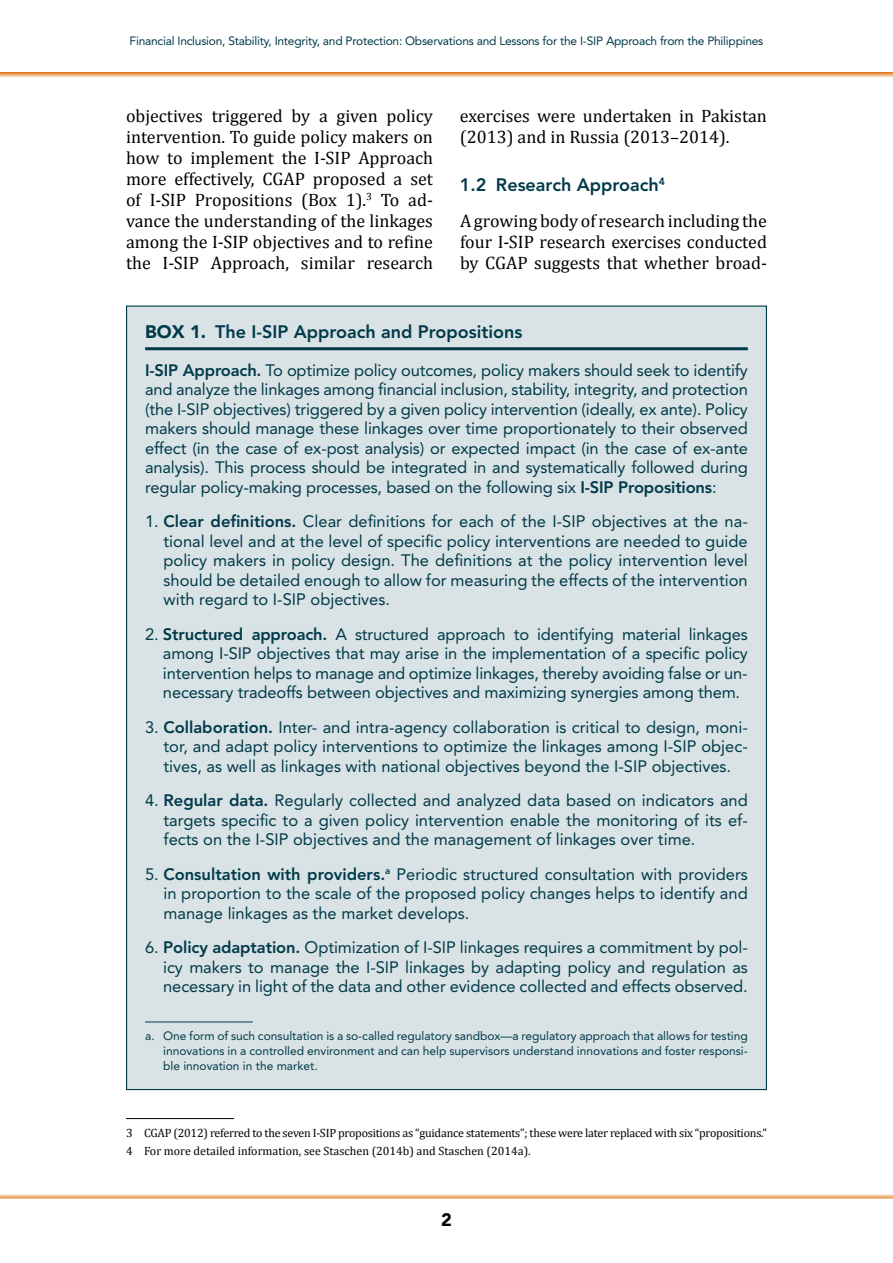
<style>
.page{position:relative;width:893px;height:1263px;background:#fff}
.page>*{position:absolute;margin:0;border:0;box-sizing:border-box;transform-origin:0 0}
.t1{font:18px/21px "Cambria";color:#000}
.t2{font:800 18px "Avenir LT Std";color:#003a4a}
.t3{font:900 18px "Avenir LT Std";color:#000}
.t4{font:16.5px/19.5px "Avenir LT Std";color:#003a4a;text-align:justify}
.t5{font:12px/15px "Avenir LT Std";letter-spacing:-.02em;color:#003a4a;text-align:justify}
.t6{font:12px/18px "Cambria";letter-spacing:-.02em;color:#000}
.s1{font-family:"Avenir LT Std";font-weight:800;color:#003a4a}
.s2{font-weight:900}
.s3{font-weight:800}
</style>
<div class="page">
<svg style="left:0;top:1194px;width:893px;height:4px;background:#f1c49b"></svg>
<svg style="left:0;top:72px;width:893px;height:6px"></svg>
<div style="left:127px;top:306px;width:639px;height:783px;background:#d9e2e4"></div>
<hr style="left:145px;top:347px;width:603px;height:3px;background:#003a4a">
<hr style="left:145px;top:1021px;width:108px;height:1px;background:#003a4a">
<hr style="left:126px;top:1118px;width:108px;height:1px;background:#000">
<p class="t5" style="left:130px;top:34px;width:635px">Financial Inclusion, Stability, Integrity, and Protection: Observations and Lessons for the I-SIP Approach from the Philippines</p>
<p class="t1" style="left:126px;top:105px;width:308px;text-align:justify">objectives triggered by a given policy intervention. To guide policy makers on how to implement the I-SIP Approach more effectively, CGAP proposed a set of I-SIP Propositions (Box 1).<sup>3</sup> To ad&shy;vance the understanding of the linkages among the I-SIP objectives and to refine the I-SIP Approach, similar research</p>
<p class="t1" style="left:460px;top:105px;width:308px">exercises were undertaken in Pakistan (2013) and in Russia (2013–2014).</p>
<p class="t1" style="left:460px;top:167px;width:308px;line-height:36px"><span class="s1">1.2 Research Approach</span><sup>4<br></sup>A growing body of research including the</p>
<p class="t1" style="left:460px;top:231px;width:308px">four I-SIP research exercises conducted by CGAP suggests that whether broad-</p>
<p class="t2" style="left:145px;top:321px;width:379px"><span class="s2">BOX 1.</span> The I-SIP Approach and Propositions</p>
<p class="t4" style="left:145px;top:360px;width:604px"><span class="s3">I-SIP Approach.</span> To optimize policy outcomes, policy makers should seek to identify and analyze the linkages among financial inclusion, stability, integrity, and protection (the I-SIP objectives) triggered by a given policy intervention (ideally, ex ante). Policy makers should manage these linkages over time proportionately to their observed effect (in the case of ex-post analysis) or expected impact (in the case of ex-ante analysis). This process should be integrated in and systematically followed during regular policy-making processes, based on the following six <span class="s3">I-SIP Propositions</span>:</p>
<p class="t4" style="left:163px;top:512px;width:586px;text-indent:-18px">1. <span class="s3">Clear definitions.</span> Clear definitions for each of the I-SIP objectives at the na&shy;tional level and at the level of specific policy interventions are needed to guide policy makers in policy design. The definitions at the policy intervention level should be detailed enough to allow for measuring the effects of the intervention with regard to I-SIP objectives.</p>
<p class="t4" style="left:163px;top:624px;width:586px;text-indent:-18px">2. <span class="s3">Structured approach.</span> A structured approach to identifying material linkages among I-SIP objectives that may arise in the implementation of a specific policy intervention helps to manage and optimize linkages, thereby avoiding false or un&shy;necessary tradeoffs between objectives and maximizing synergies among them.</p>
<p class="t4" style="left:163px;top:717px;width:586px;text-indent:-18px">3. <span class="s3">Collaboration.</span> Inter- and intra-agency collaboration is critical to design, moni&shy;tor, and adapt policy interventions to optimize the linkages among I-SIP objec&shy;tives, as well as linkages with national objectives beyond the I-SIP objectives.</p>
<p class="t4" style="left:163px;top:791px;width:586px;text-indent:-18px">4. <span class="s3">Regular data.</span> Regularly collected and analyzed data based on indicators and targets specific to a given policy intervention enable the monitoring of its ef&shy;fects on the I-SIP objectives and the management of linkages over time.</p>
<p class="t4" style="left:163px;top:864px;width:586px;text-indent:-18px">5. <span class="s3">Consultation with providers.</span><sup>a</sup> Periodic structured consultation with providers in proportion to the scale of the proposed policy changes helps to identify and manage linkages as the market develops.</p>
<p class="t4" style="left:163px;top:938px;width:586px;text-indent:-18px">6. <span class="s3">Policy adaptation.</span> Optimization of I-SIP linkages requires a commitment by pol&shy;icy makers to manage the I-SIP linkages by adapting policy and regulation as necessary in light of the data and other evidence collected and effects observed.</p>
<p class="t5" style="left:163px;top:1029px;width:586px;text-indent:-18px">a. One form of such consultation is a so-called regulatory sandbox—a regulatory approach that allows for testing innovations in a controlled environment and can help supervisors understand innovations and foster responsi&shy;ble innovation in the market.</p>
<p class="t6" style="left:126px;top:1124px;width:642px">3 CGAP (2012) referred to the seven I-SIP propositions as “guidance statements”; these were later replaced with six “propositions.”<br>4 For more detailed information, see Staschen (2014b) and Staschen (2014a).</p>
<p class="t3" style="left:441px;top:1209px;width:12px">2</p>
</div>
